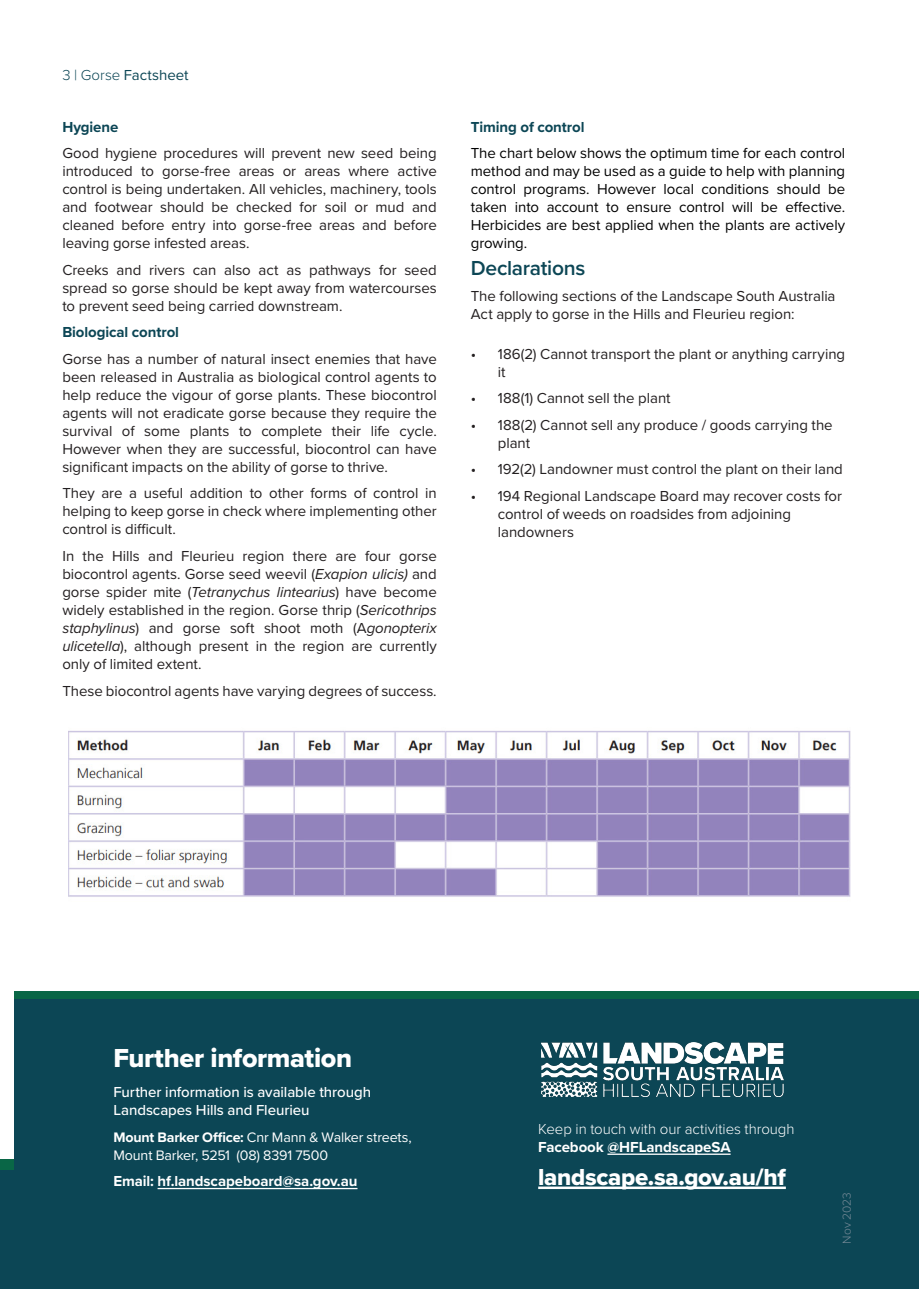
<style>
.page{position:relative;width:919px;height:1289px;background:#fff}
.page>*{position:absolute;margin:0;border:0;box-sizing:border-box;transform-origin:0 0}
.t1{font:27px "Proxima Nova Extrabld";letter-spacing:-.015em;color:#fff}
.Body{font:24px "Proxima Nova Extrabld";letter-spacing:-.015em;color:#fff}
.intro{font:600 21px "Proxima Nova";letter-spacing:-.015em;color:#0c4655}
.Body-2{font:15px/18px "Proxima Nova";letter-spacing:-.005em;color:#231f20;text-align:justify}
.Body-3{font:15px/18px "Proxima Nova";letter-spacing:-.005em;color:#000;text-align:justify}
.intro-2{font:15px/18px "Proxima Nova";color:#231f20}
.Body-4{font:500 15px/18px "Proxima Nova";letter-spacing:-.005em;color:#fff}
.Body-5{font:300 15px/18px "Proxima Nova";letter-spacing:-.005em;color:#fff}
.Body-6{font:700 15px "Proxima Nova";letter-spacing:-.005em;color:#0c4655}
.Body-7{font:700 15px "Proxima Nova";letter-spacing:-.005em;color:#fff}
.Body-8{font:15px "Proxima Nova";letter-spacing:-.005em;color:#0c4655}
.Body-9{font:14.25px/18px "Proxima Nova";letter-spacing:-.01em;color:#fff}
.Body-10{font:300 12px "Proxima Nova";letter-spacing:-.005em;color:#768a97}
.s1{font-weight:300}
.s2{font-style:italic}
.s3{font-weight:700}
</style>
<div class="page">
<div style="left:14px;top:991px;width:904px;height:102px;background:#096646"></div>
<div style="left:14px;top:999px;width:904px;height:289px;background:#0c4655"></div>
<hr style="left:157px;top:1187px;width:200px;height:2px;background:#fff">
<hr style="left:607px;top:1153px;width:123px;height:1px;background:#fff">
<hr style="left:538px;top:1186px;width:247px;height:2px;background:#fff">
<img style="left:541px;top:1042px;width:242px;height:54px">
<img style="left:68px;top:730px;width:782px;height:167px">
<p class="Body-8" style="left:62px;top:64px;width:128px"><span class="s1">3 | Gorse</span> Factsheet</p>
<p class="Body-6" style="left:62px;top:115px;width:57px">Hygiene</p>
<p class="Body-2" style="left:62px;top:144px;width:376px">Good hygiene procedures will prevent new seed being introduced to gorse-free areas or areas where active control is being undertaken. All vehicles, machinery, tools and footwear should be checked for soil or mud and cleaned before entry into gorse-free areas and before leaving gorse infested areas.</p>
<p class="Body-2" style="left:62px;top:260px;width:376px">Creeks and rivers can also act as pathways for seed spread so gorse should be kept away from watercourses to prevent seed being carried downstream.</p>
<p class="Body-6" style="left:62px;top:321px;width:118px">Biological control</p>
<p class="Body-2" style="left:62px;top:349px;width:376px">Gorse has a number of natural insect enemies that have been released in Australia as biological control agents to help reduce the vigour of gorse plants. These biocontrol agents will not eradicate gorse because they require the survival of some plants to complete their life cycle.<br>However when they are successful, biocontrol can have significant impacts on the ability of gorse to thrive.</p>
<p class="Body-2" style="left:62px;top:484px;width:376px">They are a useful addition to other forms of control in helping to keep gorse in check where implementing other control is difficult.</p>
<p class="Body-2" style="left:62px;top:546px;width:376px">In the Hills and Fleurieu region there are four gorse biocontrol agents. Gorse seed weevil (<span class="s2">Exapion ulicis)</span> and gorse spider mite (<span class="s2">Tetranychus lintearius</span>) have become widely established in the region. Gorse thrip (<span class="s2">Sericothrips staphylinus</span>) and gorse soft shoot moth (A<span class="s2">gonopterix ulicetella</span>), although present in the region are currently only of limited extent.</p>
<p class="Body-2" style="left:62px;top:681px;width:376px">These biocontrol agents have varying degrees of success.</p>
<p class="Body-6" style="left:471px;top:115px;width:115px">Timing of control</p>
<p class="Body-3" style="left:471px;top:144px;width:376px">The chart below shows the optimum time for each control method and may be used as a guide to help with planning control programs. However local conditions should be taken into account to ensure control will be effective.<br>Herbicides are best applied when the plants are actively growing.</p>
<p class="intro" style="left:471px;top:252px;width:116px">Declarations</p>
<p class="intro-2" style="left:471px;top:287px;width:366px">The following sections of the Landscape South Australia<br>Act apply to gorse in the Hills and Fleurieu region:</p>
<p class="Body-2" style="left:498px;top:344px;width:349px;text-indent:-27px">• 186(2) Cannot transport the plant or anything carrying it</p>
<p class="Body-2" style="left:471px;top:388px;width:201px">• 188(1) Cannot sell the plant</p>
<p class="Body-2" style="left:498px;top:415px;width:336px;text-indent:-27px">• 188(2) Cannot sell any produce / goods carrying the plant</p>
<p class="Body-2" style="left:471px;top:459px;width:373px">• 192(2) Landowner must control the plant on their land</p>
<p class="Body-2" style="left:498px;top:486px;width:345px;text-align:left;text-indent:-27px">• 194 Regional Landscape Board may recover costs for control of weeds on roadsides from adjoining landowners</p>
<h2 class="t1" style="left:113px;top:1037px;width:240px">Further information</h2>
<p class="Body-4" style="left:113px;top:1082px;width:259px">Further information is available through<br>Landscapes Hills and Fleurieu</p>
<p class="Body-9" style="left:113px;top:1127px;width:300px"><span class="s3">Mount Barker Office:</span> Cnr Mann &amp; Walker streets,<br>Mount Barker, 5251 (08) 8391 7500</p>
<p class="Body-7" style="left:113px;top:1170px;width:245px">Email: hf.landscapeboard@sa.gov.au</p>
<p class="Body-5" style="left:538px;top:1119px;width:258px">Keep in touch with our activities through<br><span class="s3">Facebook @HFLandscapeSA</span></p>
<p class="Body" style="left:538px;top:1158px;width:249px">landscape.sa.gov.au/hf</p>
<p class="Body-10" style="left:837px;top:1243px;width:53px;rotate:-90deg">Nov 2023</p>
</div>
